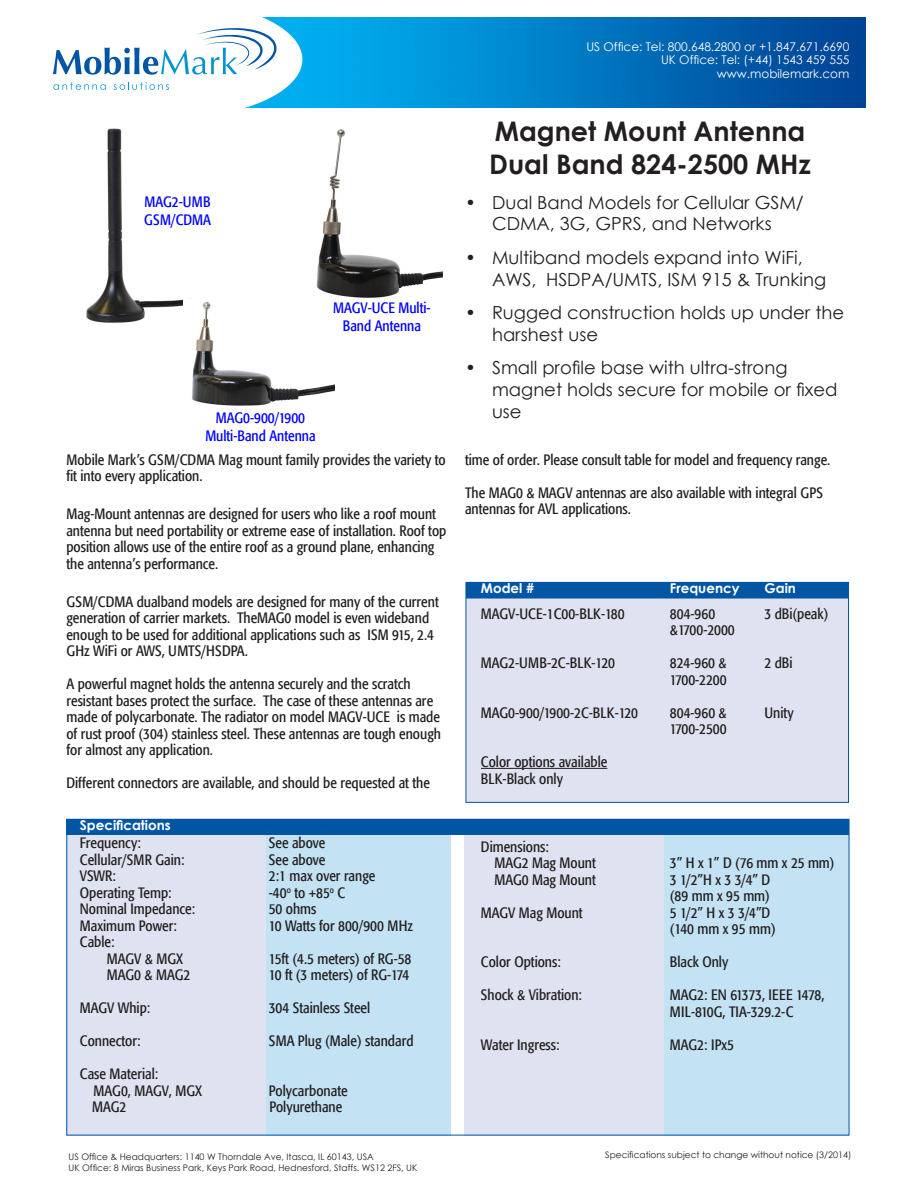
<style>
.page{position:relative;width:918px;height:1188px;background:#fff}
.page>*{position:absolute;margin:0;border:0;box-sizing:border-box;transform-origin:0 0}
.t1{font:700 27px "Century Gothic";color:#231f20}
.bullets{font:18px/21.6px "Century Gothic";color:#231f20}
.Body_text{font:condensed 15px/16.5px "Formata";color:#231f20}
.spec{font:condensed 15px "Formata";color:#231f20}
.T_title{font:condensed 15px/18px "Formata";color:#00f;text-align:center}
.Body_text-2{font:condensed 15px "Formata";letter-spacing:.23em;color:#231f20}
.spec-2{font:700 13.5px "Century Gothic";color:#fff}
.CompanyAddress{font:12px "Century Gothic";color:#fff}
.t2{font:9px "Century Gothic";color:#231f20}
</style>
<div class="page">
<img style="left:113px;top:17px;width:752px;height:90px">
<svg style="left:53px;top:28px;width:224px;height:47px"></svg>
<svg style="left:53px;top:83px;width:53px;height:7px"></svg>
<svg style="left:114px;top:82px;width:55px;height:8px"></svg>
<div style="left:464px;top:835px;width:200px;height:300px;background:#dfe3f1"></div>
<div style="left:664px;top:835px;width:185px;height:300px;background:#c3e2f3"></div>
<div style="left:66px;top:835px;width:200px;height:300px;background:#dfe3f1"></div>
<div style="left:266px;top:835px;width:185px;height:300px;background:#c3e2f3"></div>
<div style="left:466px;top:582px;width:383px;height:17px;background:#0155a5"></div>
<div style="left:66px;top:819px;width:783px;height:16px;background:#0155a5"></div>
<div style="left:466px;top:599px;width:383px;height:204px;background:#dfe3f1"></div>
<img style="left:86px;top:128px;width:104px;height:195px">
<img style="left:183px;top:299px;width:151px;height:107px">
<img style="left:316px;top:129px;width:127px;height:169px">
<hr style="left:481px;top:768px;width:126px;height:1px;background:#231f20">
<div style="left:466px;top:582px;width:383px;height:221px;border:1px solid #0155a5"></div>
<p class="T_title" style="left:144px;top:193px;width:68px;text-align:left">MAG2-UMB<br>GSM/CDMA</p>
<p class="T_title" style="left:333px;top:299px;width:99px">MAGV-UCE Multi-<br>Band Antenna</p>
<p class="T_title" style="left:205px;top:409px;width:112px">MAG0-900/1900<br>Multi-Band Antenna</p>
<p class="Body_text" style="left:66px;top:451px;width:381px">Mobile Mark’s GSM/CDMA Mag mount family provides the variety to fit into every application.</p>
<p class="Body_text" style="left:66px;top:506px;width:381px">Mag-Mount antennas are designed for users who like a roof mount antenna but need portability or extreme ease of installation. Roof top position allows use of the entire roof as a ground plane, enhancing the antenna’s performance.</p>
<p class="Body_text" style="left:66px;top:593px;width:374px">GSM/CDMA dualband models are designed for many of the current generation of carrier markets. TheMAG0 model is even wideband enough to be used for additional applications such as ISM 915, 2.4<br>GHz WiFi or AWS, UMTS/HSDPA.</p>
<p class="Body_text" style="left:66px;top:676px;width:376px">A powerful magnet holds the antenna securely and the scratch resistant bases protect the surface. The case of these antennas are made of polycarbonate. The radiator on model MAGV-UCE is made of rust proof (304) stainless steel. These antennas are tough enough for almost any application.</p>
<p class="Body_text" style="left:66px;top:775px;width:365px">Different connectors are available, and should be requested at the</p>
<p class="spec-2" style="left:80px;top:815px;width:92px">Specifications</p>
<p class="spec" style="left:80px;top:834px;width:62px">Frequency:</p>
<p class="spec" style="left:269px;top:834px;width:58px">See above</p>
<p class="spec" style="left:80px;top:851px;width:106px">Cellular/SMR Gain:</p>
<p class="spec" style="left:269px;top:851px;width:58px">See above</p>
<p class="spec" style="left:80px;top:867px;width:37px">VSWR:</p>
<p class="spec" style="left:269px;top:867px;width:108px">2:1 max over range</p>
<p class="Body_text" style="left:80px;top:884px;width:93px">Operating Temp:</p>
<p class="Body_text" style="left:269px;top:884px;width:78px">-40<sup>o</sup> to +85<sup>o</sup> C</p>
<p class="spec" style="left:80px;top:900px;width:117px">Nominal Impedance:</p>
<p class="spec" style="left:269px;top:900px;width:49px">50 ohms</p>
<p class="spec" style="left:80px;top:917px;width:99px">Maximum Power:</p>
<p class="spec" style="left:269px;top:917px;width:146px">10 Watts for 800/900 MHz</p>
<p class="spec" style="left:80px;top:933px;width:36px">Cable:</p>
<p class="spec" style="left:107px;top:950px;width:78px">MAGV &amp; MGX</p>
<p class="spec" style="left:269px;top:950px;width:144px">15ft (4.5 meters) of RG-58</p>
<p class="spec" style="left:107px;top:966px;width:85px">MAG0 &amp; MAG2</p>
<p class="spec" style="left:269px;top:966px;width:142px">10 ft (3 meters) of RG-174</p>
<p class="spec" style="left:80px;top:999px;width:72px">MAGV Whip:</p>
<p class="spec" style="left:269px;top:999px;width:103px">304 Stainless Steel</p>
<p class="Body_text" style="left:80px;top:1033px;width:62px">Connector:</p>
<p class="Body_text" style="left:269px;top:1033px;width:146px">SMA Plug (Male) standard</p>
<p class="spec" style="left:80px;top:1065px;width:80px">Case Material:</p>
<p class="spec" style="left:94px;top:1082px;width:110px">MAG0, MAGV, MGX</p>
<p class="spec" style="left:269px;top:1082px;width:80px">Polycarbonate</p>
<p class="Body_text" style="left:92px;top:1099px;width:36px">MAG2</p>
<p class="Body_text" style="left:269px;top:1099px;width:74px">Polyurethane</p>
<p class="t2" style="left:68px;top:1151px;width:307px">US Office &amp; Headquarters: 1140 W Thorndale Ave, Itasca, IL 60143, USA</p>
<p class="t2" style="left:68px;top:1161px;width:351px">UK Office: 8 Miras Business Park, Keys Park Road, Hednesford, Staffs. WS12 2FS, UK</p>
<p class="CompanyAddress" style="left:586px;top:38px;width:264px">US Office: Tel: 800.648.2800 or +1.847.671.6690</p>
<p class="CompanyAddress" style="left:661px;top:51px;width:190px">UK Office: Tel: (+44) 1543 459 555</p>
<p class="CompanyAddress" style="left:717px;top:65px;width:134px">www.mobilemark.com</p>
<p class="t1" style="left:495px;top:111px;width:312px">Magnet Mount Antenna</p>
<p class="t1" style="left:489px;top:143px;width:323px">Dual Band 824-2500 MHz</p>
<p class="bullets" style="left:465px;top:191px;width:340px;text-align:center">• Dual Band Models for Cellular GSM/<br>CDMA, 3G, GPRS, and Networks</p>
<p class="bullets" style="left:492px;top:246px;width:336px;text-indent:-27px">• Multiband models expand into WiFi,<br>AWS, HSDPA/UMTS, ISM 915 &amp; Trunking</p>
<p class="bullets" style="left:492px;top:302px;width:354px;text-indent:-27px">• Rugged construction holds up under the harshest use</p>
<p class="bullets" style="left:492px;top:357px;width:347px;text-indent:-27px">• Small profile base with ultra-strong magnet holds secure for mobile or fixed use</p>
<p class="Body_text" style="left:465px;top:451px;width:367px">time of order. Please consult table for model and frequency range.</p>
<p class="Body_text" style="left:465px;top:484px;width:360px">The MAG0 &amp; MAGV antennas are also available with integral GPS antennas for AVL applications.</p>
<p class="spec-2" style="left:481px;top:578px;width:55px">Model #</p>
<p class="spec-2" style="left:670px;top:578px;width:71px">Frequency</p>
<p class="spec-2" style="left:764px;top:578px;width:33px">Gain</p>
<p class="spec" style="left:481px;top:605px;width:145px">MAGV-UCE-1C00-BLK-180</p>
<p class="spec" style="left:670px;top:605px;width:47px">804-960</p>
<p class="spec" style="left:764px;top:605px;width:66px">3 dBi(peak)</p>
<p class="Body_text" style="left:670px;top:622px;width:66px">&amp;1700-2000</p>
<p class="Body_text" style="left:481px;top:655px;width:136px">MAG2-UMB-2C-BLK-120</p>
<p class="Body_text" style="left:670px;top:655px;width:58px">824-960 &amp;</p>
<p class="Body_text" style="left:764px;top:655px;width:30px">2 dBi</p>
<p class="Body_text" style="left:670px;top:671px;width:58px">1700-2200</p>
<p class="Body_text" style="left:481px;top:704px;width:159px">MAG0-900/1900-2C-BLK-120</p>
<p class="Body_text" style="left:670px;top:704px;width:58px">804-960 &amp;</p>
<p class="Body_text" style="left:764px;top:704px;width:31px">Unity</p>
<p class="Body_text" style="left:670px;top:721px;width:58px">1700-2500</p>
<p class="Body_text" style="left:481px;top:754px;width:128px">Color options available</p>
<p class="Body_text" style="left:481px;top:770px;width:84px">BLK-Black only</p>
<p class="Body_text" style="left:481px;top:838px;width:70px">Dimensions:</p>
<p class="Body_text" style="left:494px;top:855px;width:103px">MAG2 Mag Mount</p>
<p class="Body_text-2" style="left:670px;top:854px;width:166px">3”Hx1”D(76mmx25mm)</p>
<p class="Body_text" style="left:494px;top:871px;width:103px">MAG0 Mag Mount</p>
<p class="Body_text" style="left:670px;top:871px;width:102px">3 1/2”H x 3 3/4” D</p>
<p class="Body_text" style="left:670px;top:888px;width:101px">(89 mm x 95 mm)</p>
<p class="Body_text" style="left:481px;top:904px;width:103px">MAGV Mag Mount</p>
<p class="Body_text" style="left:670px;top:904px;width:102px">5 1/2” H x 3 3/4”D</p>
<p class="Body_text" style="left:670px;top:921px;width:107px">(140 mm x 95 mm)</p>
<p class="Body_text" style="left:481px;top:954px;width:81px">Color Options:</p>
<p class="Body_text" style="left:670px;top:954px;width:60px">Black Only</p>
<p class="Body_text" style="left:481px;top:987px;width:103px">Shock &amp; Vibration:</p>
<p class="Body_text" style="left:670px;top:987px;width:156px">MAG2: EN 61373, IEEE 1478,<br>MIL-810G, TIA-329.2-C</p>
<p class="Body_text" style="left:481px;top:1036px;width:80px">Water Ingress:</p>
<p class="Body_text" style="left:670px;top:1036px;width:66px">MAG2: IPx5</p>
<p class="t2" style="left:605px;top:1149px;width:248px">Specifications subject to change without notice (3/2014)</p>
</div>
